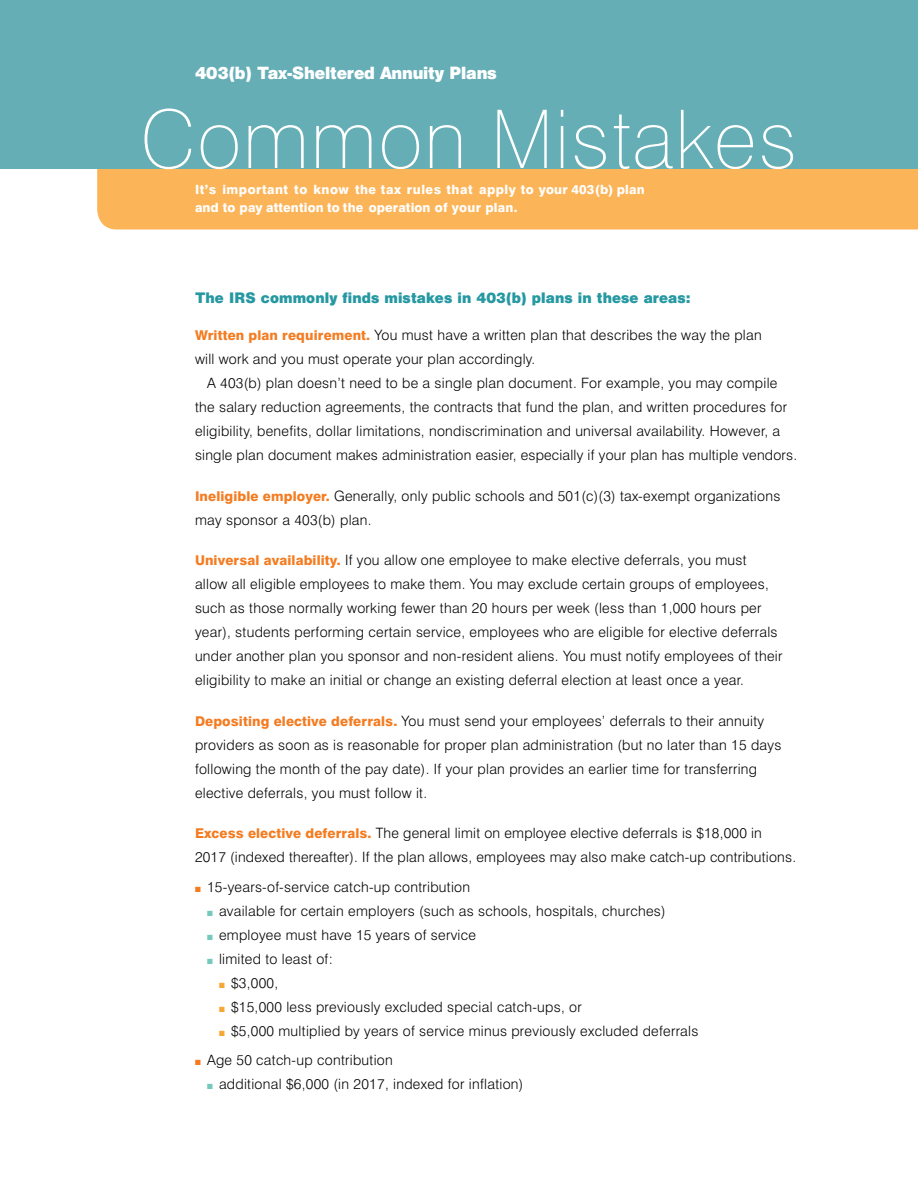
<style>
.page{position:relative;width:918px;height:1188px;background:#fff}
.page>*{position:absolute;margin:0;border:0;box-sizing:border-box;transform-origin:0 0}
.subhead{font:100 81px "Swiss 721 BT";letter-spacing:.02em;color:#fff}
.reg_text{font:15.75px "Swiss 721 BT Black No 2";letter-spacing:-.01em;color:#fff}
.reg_text-2{font:300 14.25px/24px "Swiss 721 BT";letter-spacing:.02em;color:#000}
.bullet_text{font:300 14.25px "Swiss 721 BT";letter-spacing:.02em;color:#000}
.subhead-2{font:13.5px "Swiss 721 BT Black No 2";letter-spacing:.01em;color:#2598a2}
.bullet_text-2{font:800 12.75px/18px "Swiss 721 BT";letter-spacing:.02em;color:#fff}
.s1{font-weight:800;font-size:13.5px;color:#f47b20}
.s2{color:#f47b20}
.s3{color:#fff}
.s4{color:#74c9bd}
.s5{color:#faa634}
</style>
<div class="page">
<div style="left:97px;top:169px;width:821px;height:60px;background:#fcb458"></div>
<div style="left:0;top:0;width:918px;height:169px;background:#65aeb6"></div>
<p class="reg_text" style="left:195px;top:62px;width:303px">403(b) Tax-Sheltered Annuity Plans</p>
<p class="subhead" style="left:140px;top:90px;width:658px">Common Mistakes</p>
<p class="bullet_text-2" style="left:195px;top:181px;width:451px">It’s important to know the tax rules that apply to your 403(b) plan and to pay attention to the operation of your plan.</p>
<p class="subhead-2" style="left:195px;top:288px;width:497px">The IRS commonly finds mistakes in 403(b) plans in these areas:</p>
<p class="reg_text-2" style="left:195px;top:323px;width:568px"><span class="s1">Written plan requirement.</span> You must have a written plan that describes the way the plan will work and you must operate your plan accordingly.</p>
<p class="reg_text-2" style="left:195px;top:371px;width:604px;text-indent:12px">A 403(b) plan doesn’t need to be a single plan document. For example, you may compile the salary reduction agreements, the contracts that fund the plan, and written procedures for eligibility, benefits, dollar limitations, nondiscrimination and universal availability. However, a single plan document makes administration easier, especially if your plan has multiple vendors.</p>
<p class="reg_text-2" style="left:195px;top:483px;width:587px"><span class="s1">Ineligible employer.</span> Generally, only public schools and 501(c)(3) tax-exempt organizations may sponsor a 403(b) plan.</p>
<p class="reg_text-2" style="left:195px;top:548px;width:589px"><span class="s1">Universal availability.</span> If you allow one employee to make elective deferrals, you must allow all eligible employees to make them. You may exclude certain groups of employees, such as those normally working fewer than 20 hours per week (less than 1,000 hours per year), students performing certain service, employees who are eligible for elective deferrals under another plan you sponsor and non-resident aliens. You must notify employees of their eligibility to make an initial or change an existing deferral election at least once a year.</p>
<p class="reg_text-2" style="left:195px;top:708px;width:588px"><span class="s1">Depositing elective deferrals.</span> You must send your employees’ deferrals to their annuity providers as soon as is reasonable for proper plan administration (but no later than 15 days following the month of the pay date). If your plan provides an earlier time for transferring elective deferrals, you must follow it.</p>
<p class="reg_text-2" style="left:195px;top:821px;width:603px"><span class="s1">Excess elective deferrals.</span> The general limit on employee elective deferrals is $18,000 in<br>2017 (indexed thereafter). If the plan allows, employees may also make catch-up contributions.</p>
<p class="bullet_text" style="left:195px;top:878px;width:281px"><span class="s2">■</span> 15-years-of-service catch-up contribution<span class="s3">,</span></p>
<p class="bullet_text" style="left:207px;top:902px;width:464px"><span class="s4">■</span> available for certain employers (such as schools, hospitals, churches)<span class="s3">,</span></p>
<p class="bullet_text" style="left:207px;top:926px;width:275px"><span class="s4">■</span> employee must have 15 years of service<span class="s3">,</span></p>
<p class="bullet_text" style="left:207px;top:950px;width:127px"><span class="s4">■</span> limited to least of:</p>
<p class="bullet_text" style="left:219px;top:974px;width:61px"><span class="s5">■</span> $3,000,</p>
<p class="bullet_text" style="left:219px;top:998px;width:367px"><span class="s5">■</span> $15,000 less previously excluded special catch-ups, or<span class="s3">,</span></p>
<p class="bullet_text" style="left:219px;top:1022px;width:485px"><span class="s5">■</span> $5,000 multiplied by years of service minus previously excluded deferrals<span class="s3">,</span></p>
<p class="bullet_text" style="left:195px;top:1051px;width:203px"><span class="s2">■</span> Age 50 catch-up contribution<span class="s3">,</span></p>
<p class="bullet_text" style="left:207px;top:1075px;width:322px"><span class="s4">■</span> additional $6,000 (in 2017, indexed for inflation)<span class="s3">,</span></p>
</div>
